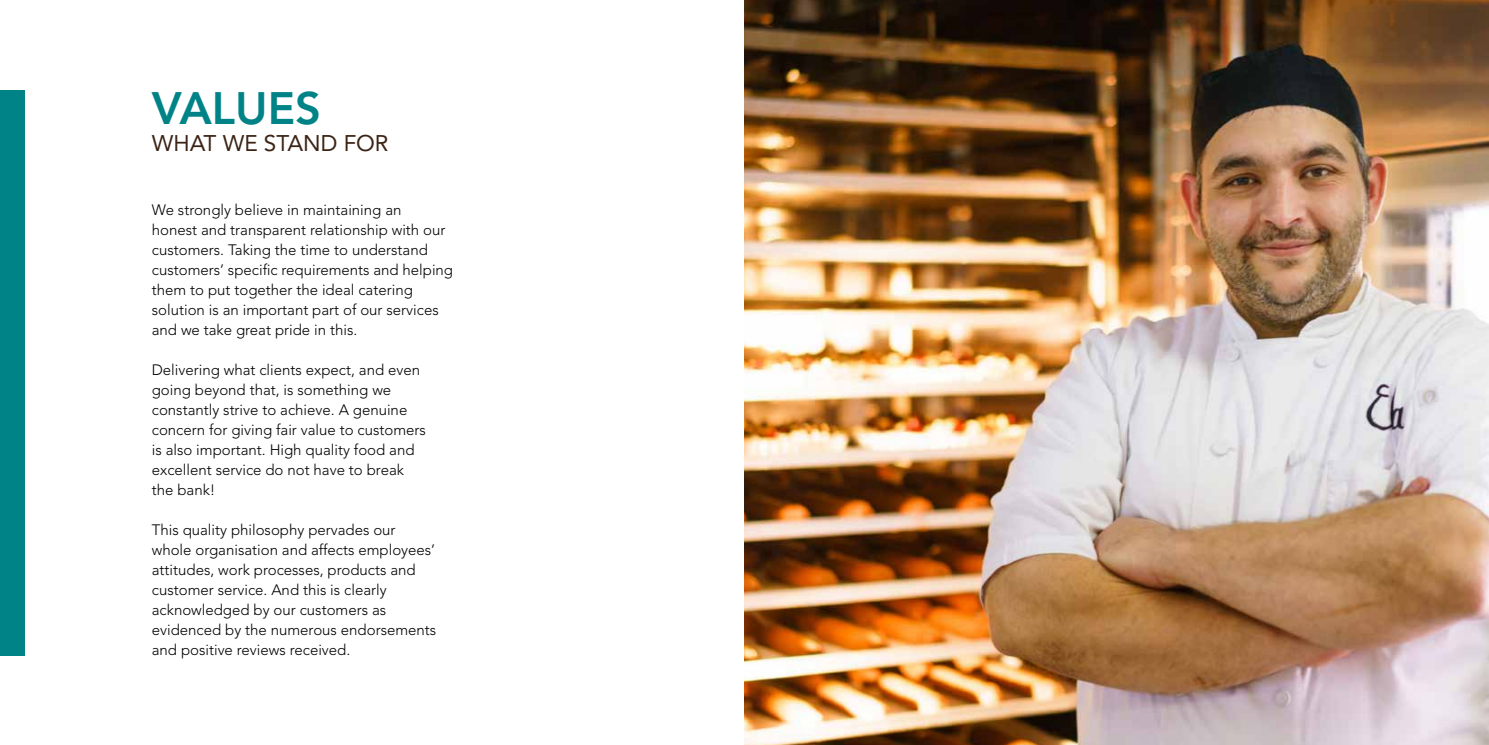
<style>
.page{position:relative;width:1489px;height:745px;background:#fff}
.page>*{position:absolute;margin:0;border:0;box-sizing:border-box;transform-origin:0 0}
.t1{font:800 45px "Avenir LT Std";color:#008387}
.t2{font:22.5px "Avenir LT Std";color:#3c2415}
.t3{font:300 15px/20px "Avenir LT Std";color:#000}
</style>
<div class="page">
<div style="left:0;top:90px;width:24px;height:564px;background:#008387"></div>
<img style="left:744px;top:0;width:744px;height:744px">
<h1 class="t1" style="left:152px;top:81px;width:171px">VALUES</h1>
<h2 class="t2" style="left:152px;top:130px;width:238px">WHAT WE STAND FOR</h2>
<p class="t3" style="left:152px;top:199px;width:303px">We strongly believe in maintaining an<br>honest and transparent relationship with our customers. Taking the time to understand customers’ specific requirements and helping them to put together the ideal catering solution is an important part of our services and we take great pride in this.</p>
<p class="t3" style="left:152px;top:359px;width:276px">Delivering what clients expect, and even going beyond that, is something we constantly strive to achieve. A genuine concern for giving fair value to customers is also important. High quality food and excellent service do not have to break the bank!</p>
<p class="t3" style="left:152px;top:519px;width:286px">This quality philosophy pervades our whole organisation and affects employees’ attitudes, work processes, products and customer service. And this is clearly acknowledged by our customers as evidenced by the numerous endorsements and positive reviews received.</p>
</div>
